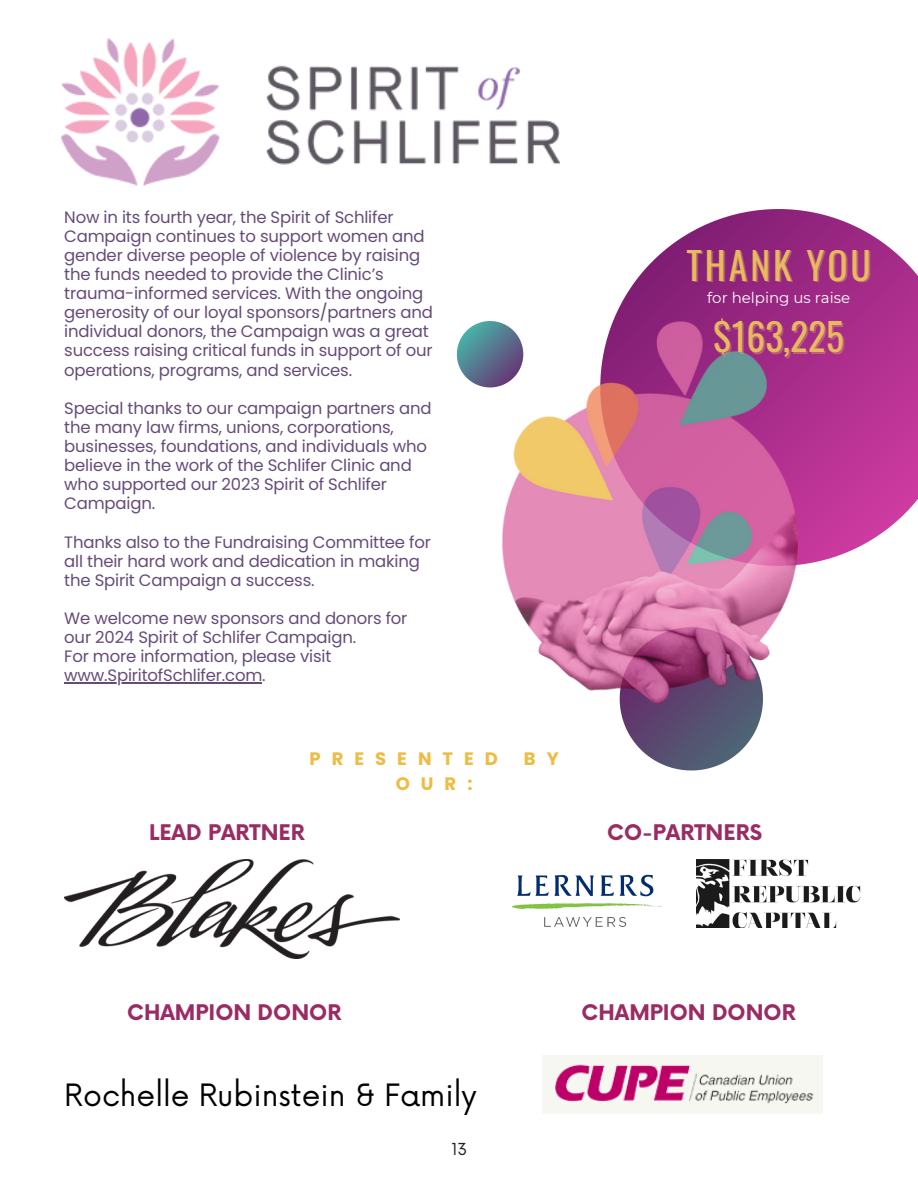
<style>
.page{position:relative;width:918px;height:1188px;background:#fff}
.page>*{position:absolute;margin:0;border:0;box-sizing:border-box;transform-origin:0 0}
.t1{font:37.5px "Oswald";letter-spacing:.08em;color:#e8ba5f}
.t2{font:30px "Now";color:#000}
.t3{font:700 21px "Now";color:#992c63}
.t4{font:700 18px "Poppins";letter-spacing:.61em;color:#eebc43}
.t5{font:16.5px/19.2px "Poppins";letter-spacing:-.01em;color:#654c78}
.t6{font:16.05px "Now";color:#231f20}
.t7{font:15px "Montserrat";color:#fff}
</style>
<div class="page">
<svg style="left:623px;top:209px;width:295px;height:338px"></svg>
<svg style="left:635px;top:743px;width:113px;height:27px"></svg>
<svg style="left:457px;top:327px;width:14px;height:55px"></svg>
<img style="left:471px;top:299px;width:389px;height:444px">
<img style="left:512px;top:874px;width:150px;height:53px">
<img style="left:696px;top:860px;width:165px;height:67px">
<img style="left:64px;top:860px;width:336px;height:99px">
<img style="left:542px;top:1055px;width:280px;height:59px">
<img style="left:61px;top:38px;width:499px;height:148px">
<hr style="left:64px;top:683px;width:198px;height:1px;background:#654c78">
<p class="t5" style="left:64px;top:207px;width:370px">Now in its fourth year, the Spirit of Schlifer Campaign continues to support women and gender diverse people of violence by raising the funds needed to provide the Clinic’s trauma-informed services. With the ongoing generosity of our loyal sponsors/partners and individual donors, the Campaign was a great success raising critical funds in support of our operations, programs, and services.</p>
<p class="t5" style="left:64px;top:398px;width:369px">Special thanks to our campaign partners and the many law firms, unions, corporations, businesses, foundations, and individuals who believe in the work of the Schlifer Clinic and who supported our 2023 Spirit of Schlifer Campaign.</p>
<p class="t5" style="left:64px;top:532px;width:368px">Thanks also to the Fundraising Committee for all their hard work and dedication in making the Spirit Campaign a success.</p>
<p class="t5" style="left:64px;top:609px;width:345px">We welcome new sponsors and donors for our 2024 Spirit of Schlifer Campaign.</p>
<p class="t5" style="left:64px;top:647px;width:269px">For more information, please visit www.SpiritofSchlifer.com.</p>
<p class="t4" style="left:310px;top:746px;width:190px">PRESENTED</p>
<p class="t4" style="left:524px;top:746px;width:36px">B Y</p>
<p class="t4" style="left:396px;top:771px;width:78px">OUR:</p>
<p class="t1" style="left:686px;top:236px;width:186px">THANK YOU</p>
<p class="t7" style="left:707px;top:289px;width:144px">for helping us raise</p>
<p class="t1" style="left:713px;top:307px;width:132px">$163,225</p>
<p class="t3" style="left:149px;top:821px;width:157px">LEAD PARTNER</p>
<p class="t3" style="left:607px;top:821px;width:156px">CO-PARTNERS</p>
<p class="t3" style="left:127px;top:1001px;width:216px">CHAMPION DONOR</p>
<p class="t3" style="left:582px;top:1001px;width:216px">CHAMPION DONOR</p>
<p class="t2" style="left:64px;top:1078px;width:414px">Rochelle Rubinstein &amp; Family</p>
<p class="t6" style="left:452px;top:1140px;width:17px">13</p>
</div>
